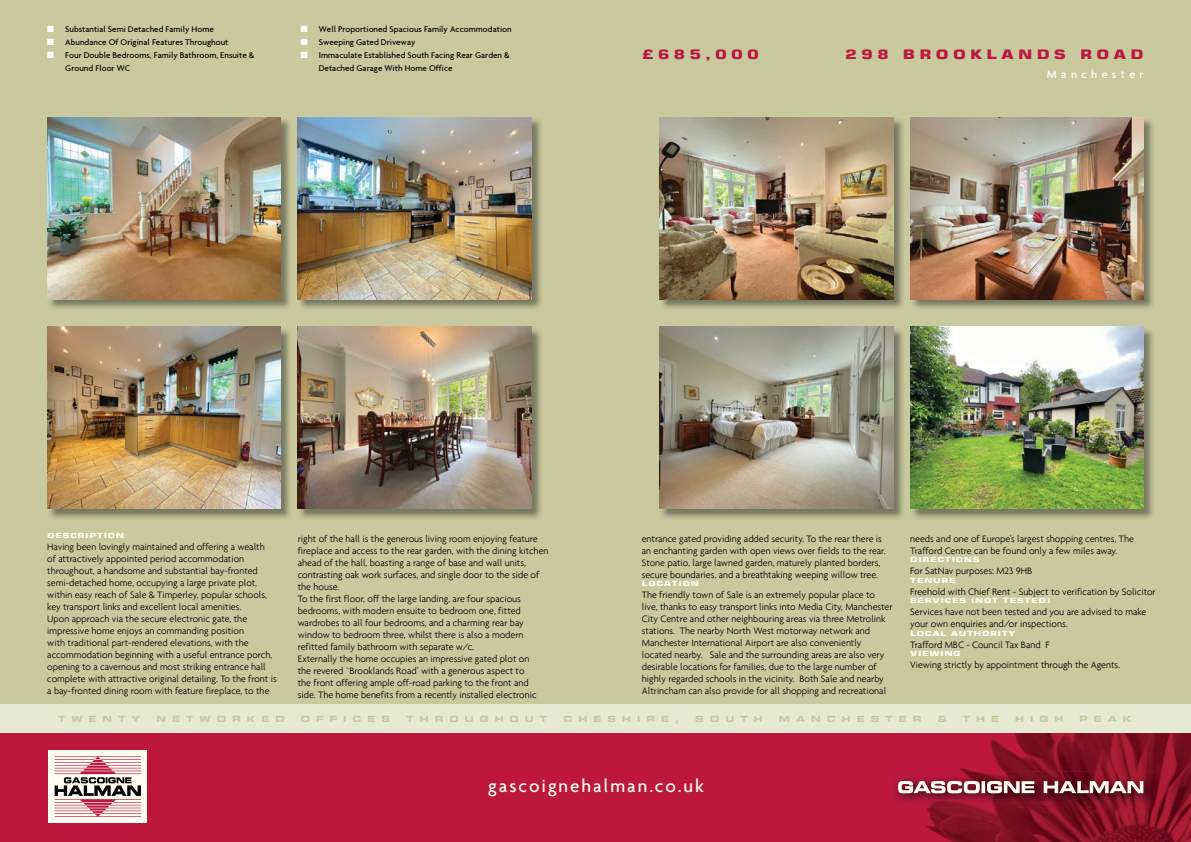
<style>
.page{position:relative;width:1191px;height:842px;background:#fff}
.page>*{position:absolute;margin:0;border:0;box-sizing:border-box;transform-origin:0 0}
.t1{font:500 19px "Agenda";letter-spacing:.1em;color:#fffef0}
.t2{font:700 13px "Square 721 BT";letter-spacing:.255em;color:#bd173e;scale:1.3 1}
.t3{font:500 12px "Agenda";letter-spacing:.36em;color:#fff}
.t4{font:300 10px/12px "Agenda";color:#000}
.t5{font:500 9px/13px "Agenda";color:#000}
.t6{font:700 expanded 8.5px "Square 721 BT";letter-spacing:.705em;color:#c9c99f}
.t7{font:700 7px "Square 721 BT";letter-spacing:.06em;color:#fffef0;scale:1.4 1}
.s1{color:#fff}
</style>
<div class="page">
<div style="left:0;top:723px;width:1191px;height:119px;background:#bd173e"></div>
<img style="left:926px;top:733px;width:254px;height:93px">
<img style="left:894px;top:777px;width:32px;height:25px">
<img style="left:926px;top:771px;width:232px;height:37px">
<svg style="left:898px;top:781px;width:81px;height:12px"></svg>
<svg style="left:981px;top:781px;width:4px;height:12px"></svg>
<svg style="left:987px;top:781px;width:47px;height:12px"></svg>
<svg style="left:1043px;top:781px;width:100px;height:12px"></svg>
<div style="left:0;top:0;width:1191px;height:706px;background:#c9c99f"></div>
<div style="left:0;top:705px;width:1191px;height:28px;background:#e6ead3"></div>
<div style="left:49px;top:750px;width:98px;height:73px;background:#fffef0"></div>
<svg style="left:55px;top:756px;width:86px;height:61px"></svg>
<img style="left:48px;top:119px;width:242px;height:190px">
<img style="left:47px;top:118px;width:234px;height:181px">
<img style="left:298px;top:118px;width:243px;height:191px">
<img style="left:298px;top:118px;width:233px;height:181px">
<img style="left:48px;top:329px;width:242px;height:190px">
<img style="left:47px;top:327px;width:234px;height:181px">
<img style="left:298px;top:328px;width:243px;height:191px">
<img style="left:298px;top:327px;width:233px;height:181px">
<img style="left:911px;top:118px;width:242px;height:191px">
<img style="left:910px;top:118px;width:233px;height:181px">
<img style="left:660px;top:118px;width:243px;height:191px">
<img style="left:660px;top:118px;width:233px;height:181px">
<img style="left:911px;top:328px;width:242px;height:191px">
<img style="left:910px;top:327px;width:233px;height:181px">
<img style="left:660px;top:328px;width:243px;height:191px">
<img style="left:660px;top:327px;width:233px;height:181px">
<p class="t5" style="left:47px;top:22px;width:168px"><span class="s1">■</span> Substantial Semi Detached Family Home</p>
<p class="t5" style="left:47px;top:35px;width:183px"><span class="s1">■</span> Abundance Of Original Features Throughout</p>
<p class="t5" style="left:65px;top:48px;width:190px;text-indent:-18px"><span class="s1">■</span> Four Double Bedrooms, Family Bathroom, Ensuite &amp;<br>Ground Floor WC</p>
<p class="t5" style="left:301px;top:22px;width:212px"><span class="s1">■</span> Well Proportioned Spacious Family Accommodation</p>
<p class="t5" style="left:301px;top:35px;width:116px"><span class="s1">■</span> Sweeping Gated Driveway</p>
<p class="t5" style="left:319px;top:48px;width:192px;text-indent:-18px"><span class="s1">■</span> Immaculate Established South Facing Rear Garden &amp;<br>Detached Garage With Home Office</p>
<h2 class="t2" style="left:642px;top:47px;width:91px">£685,000</h2>
<h2 class="t2" style="left:845px;top:47px;width:231px">298 BROOKLANDS ROAD</h2>
<p class="t3" style="left:1047px;top:67px;width:98px">Manchester</p>
<p class="t7" style="left:47px;top:531px;width:56px">DESCRIPTION</p>
<p class="t4" style="left:47px;top:541px;width:231px">Having been lovingly maintained and offering a wealth<br>of attractively appointed period accommodation throughout, a handsome and substantial bay-fronted semi-detached home, occupying a large private plot, within easy reach of Sale &amp; Timperley, popular schools, key transport links and excellent local amenities.<br>Upon approach via the secure electronic gate, the impressive home enjoys an commanding position<br>with traditional part-rendered elevations, with the accommodation beginning with a useful entrance porch, opening to a cavernous and most striking entrance hall complete with attractive original detailing. To the front is a bay-fronted dining room with feature fireplace, to the</p>
<p class="t4" style="left:298px;top:533px;width:252px">right of the hall is the generous living room enjoying feature fireplace and access to the rear garden, with the dining kitchen ahead of the hall, boasting a range of base and wall units, contrasting oak work surfaces, and single door to the side of the house.<br>To the first floor, off the large landing, are four spacious bedrooms, with modern ensuite to bedroom one, fitted wardrobes to all four bedrooms, and a charming rear bay window to bedroom three, whilst there is also a modern refitted family bathroom with separate w/c.<br>Externally the home occupies an impressive gated plot on<br>the revered `Brooklands Road’ with a generous aspect to<br>the front offering ample off-road parking to the front and side. The home benefits from a recently installed electronic</p>
<p class="t4" style="left:642px;top:533px;width:245px">entrance gated providing added security. To the rear there is an enchanting garden with open views over fields to the rear.<br>Stone patio, large lawned garden, maturely planted borders, secure boundaries, and a breathtaking weeping willow tree.</p>
<p class="t7" style="left:642px;top:580px;width:42px">LOCATION</p>
<p class="t4" style="left:642px;top:589px;width:252px">The friendly town of Sale is an extremely popular place to live, thanks to easy transport links into Media City, Manchester City Centre and other neighbouring areas via three Metrolink stations. The nearby North West motorway network and Manchester International Airport are also conveniently located nearby. Sale and the surrounding areas are also very desirable locations for families, due to the large number of highly regarded schools in the vicinity. Both Sale and nearby Altrincham can also provide for all shopping and recreational</p>
<p class="t4" style="left:910px;top:533px;width:225px">needs and one of Europe's largest shopping centres, The<br>Trafford Centre can be found only a few miles away.</p>
<p class="t7" style="left:910px;top:556px;width:51px">DIRECTIONS</p>
<p class="t4" style="left:910px;top:565px;width:123px">For SatNav purposes: M23 9HB</p>
<p class="t7" style="left:910px;top:576px;width:34px">TENURE</p>
<p class="t4" style="left:910px;top:585px;width:247px">Freehold with Chief Rent - Subject to verification by Solicitor</p>
<p class="t7" style="left:910px;top:596px;width:102px">SERVICES (NOT TESTED)</p>
<p class="t4" style="left:910px;top:606px;width:238px">Services have not been tested and you are advised to make your own enquiries and/or inspections.</p>
<p class="t7" style="left:910px;top:629px;width:77px">LOCAL AUTHORITY</p>
<p class="t4" style="left:910px;top:638px;width:141px">Trafford MBC - Council Tax Band F</p>
<p class="t7" style="left:910px;top:649px;width:37px">VIEWING</p>
<p class="t4" style="left:910px;top:659px;width:211px">Viewing strictly by appointment through the Agents.</p>
<p class="t6" style="left:58px;top:714px;width:84px">TWENTY</p>
<p class="t6" style="left:156px;top:714px;width:130px">NETWORKED</p>
<p class="t6" style="left:301px;top:714px;width:91px">OFFICES</p>
<p class="t6" style="left:406px;top:714px;width:143px">THROUGHOUT</p>
<p class="t6" style="left:563px;top:714px;width:117px">CHESHIRE,</p>
<p class="t6" style="left:695px;top:714px;width:69px">SOUTH</p>
<p class="t6" style="left:779px;top:714px;width:144px">MANCHESTER</p>
<p class="t6" style="left:937px;top:714px;width:10px">&amp;</p>
<p class="t6" style="left:962px;top:714px;width:38px">THE</p>
<p class="t6" style="left:1015px;top:714px;width:50px">HIGH</p>
<p class="t6" style="left:1079px;top:714px;width:54px">PEAK</p>
<h1 class="t1" style="left:488px;top:774px;width:217px">gascoignehalman.co.uk</h1>
</div>
